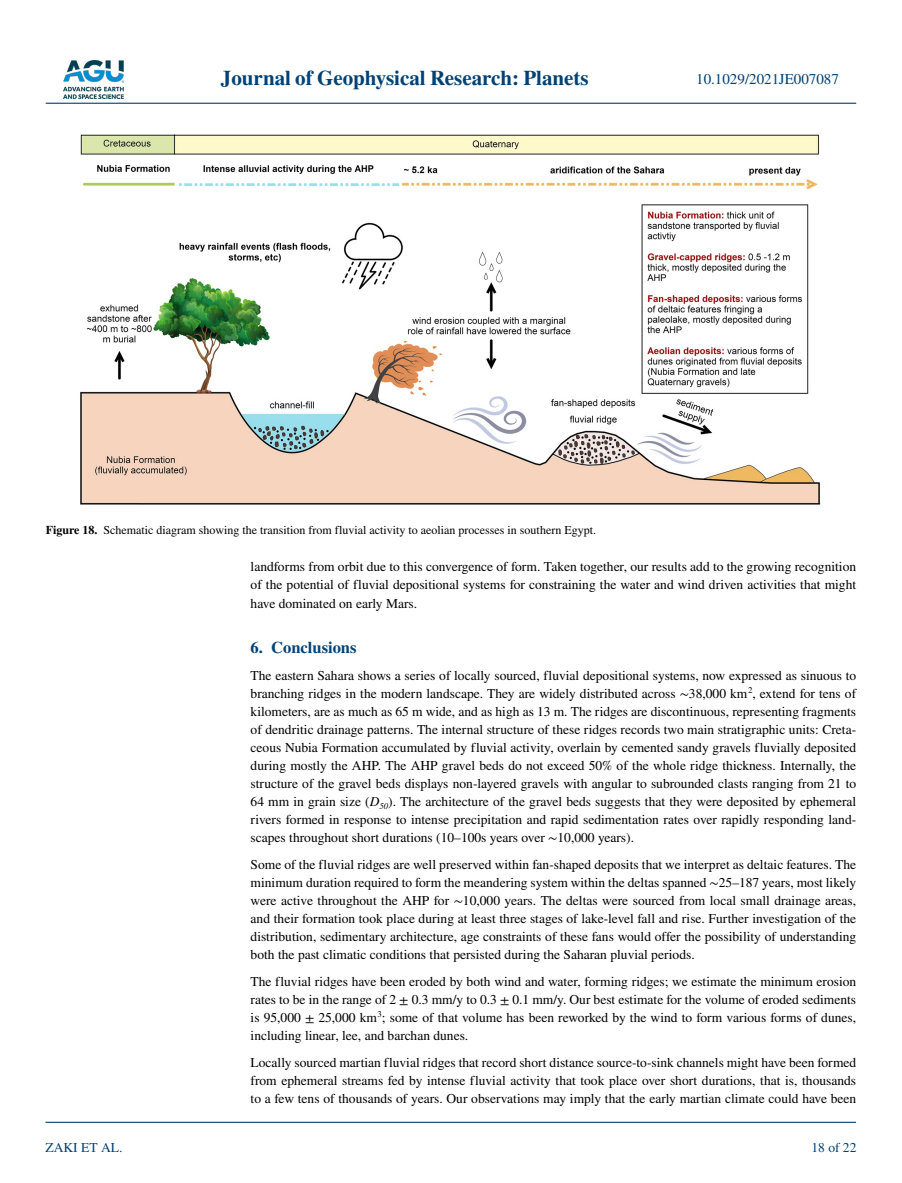
<style>
.page{position:relative;width:902px;height:1183px;background:#fff}
.page>*{position:absolute;margin:0;border:0;box-sizing:border-box;transform-origin:0 0}
.t1{font:700 21px "STIX";color:#004174}
.t2{font:700 16.5px "STIX";color:#004174}
.t3{font:15px "STIX";color:#004174}
.t4{font:13.5px/18px "STIX";color:#000;text-align:justify}
.t5{font:13.5px "STIX";color:#004174}
.t6{font:12px "STIX";color:#000}
.s1{font-weight:700}
.s2{font-style:italic}
</style>
<div class="page">
<img style="left:63px;top:60px;width:60px;height:39px">
<hr style="left:46px;top:103px;width:810px;height:1px;background:#004174">
<hr style="left:45px;top:1121px;width:810px;height:1px;background:#004174">
<img style="left:80px;top:134px;width:741px;height:371px">
<h1 class="t1" style="left:221px;top:66px;width:369px">Journal of Geophysical Research: Planets</h1>
<p class="t3" style="left:696px;top:69px;width:144px">10.1029/2021JE007087</p>
<p class="t6" style="left:46px;top:522px;width:552px"><span class="s1">Figure 18.</span> Schematic diagram showing the transition from fluvial activity to aeolian processes in southern Egypt.</p>
<p class="t5" style="left:45px;top:1138px;width:78px">ZAKI ET AL.</p>
<p class="t4" style="left:250px;top:558px;width:607px">landforms from orbit due to this convergence of form. Taken together, our results add to the growing recognition of the potential of fluvial depositional systems for constraining the water and wind driven activities that might have dominated on early Mars.</p>
<p class="t2" style="left:250px;top:637px;width:107px">6. Conclusions</p>
<p class="t4" style="left:250px;top:666px;width:607px">The eastern Sahara shows a series of locally sourced, fluvial depositional systems, now expressed as sinuous to branching ridges in the modern landscape. They are widely distributed across ∼38,000 km<sup>2</sup>, extend for tens of kilometers, are as much as 65 m wide, and as high as 13 m. The ridges are discontinuous, representing fragments of dendritic drainage patterns. The internal structure of these ridges records two main stratigraphic units: Creta&shy;ceous Nubia Formation accumulated by fluvial activity, overlain by cemented sandy gravels fluvially deposited during mostly the AHP. The AHP gravel beds do not exceed 50% of the whole ridge thickness. Internally, the structure of the gravel beds displays non-layered gravels with angular to subrounded clasts ranging from 21 to 64 mm in grain size (<span class="s2">D</span><sub>50</sub>). The architecture of the gravel beds suggests that they were deposited by ephemeral rivers formed in response to intense precipitation and rapid sedimentation rates over rapidly responding land&shy;scapes throughout short durations (10–100s years over ∼10,000 years).</p>
<p class="t4" style="left:250px;top:855px;width:607px">Some of the fluvial ridges are well preserved within fan-shaped deposits that we interpret as deltaic features. The minimum duration required to form the meandering system within the deltas spanned ∼25–187 years, most likely were active throughout the AHP for ∼10,000 years. The deltas were sourced from local small drainage areas, and their formation took place during at least three stages of lake-level fall and rise. Further investigation of the distribution, sedimentary architecture, age constraints of these fans would offer the possibility of understanding both the past climatic conditions that persisted during the Saharan pluvial periods.</p>
<p class="t4" style="left:250px;top:972px;width:607px">The fluvial ridges have been eroded by both wind and water, forming ridges; we estimate the minimum erosion rates to be in the range of 2 ± 0.3 mm/y to 0.3 ± 0.1 mm/y. Our best estimate for the volume of eroded sediments is 95,000 ± 25,000 km<sup>3</sup>; some of that volume has been reworked by the wind to form various forms of dunes, including linear, lee, and barchan dunes.</p>
<p class="t4" style="left:250px;top:1053px;width:607px">Locally sourced martian fluvial ridges that record short distance source-to-sink channels might have been formed from ephemeral streams fed by intense fluvial activity that took place over short durations, that is, thousands to a few tens of thousands of years. Our observations may imply that the early martian climate could have been</p>
<p class="t5" style="left:811px;top:1138px;width:46px">18 of 22</p>
</div>
